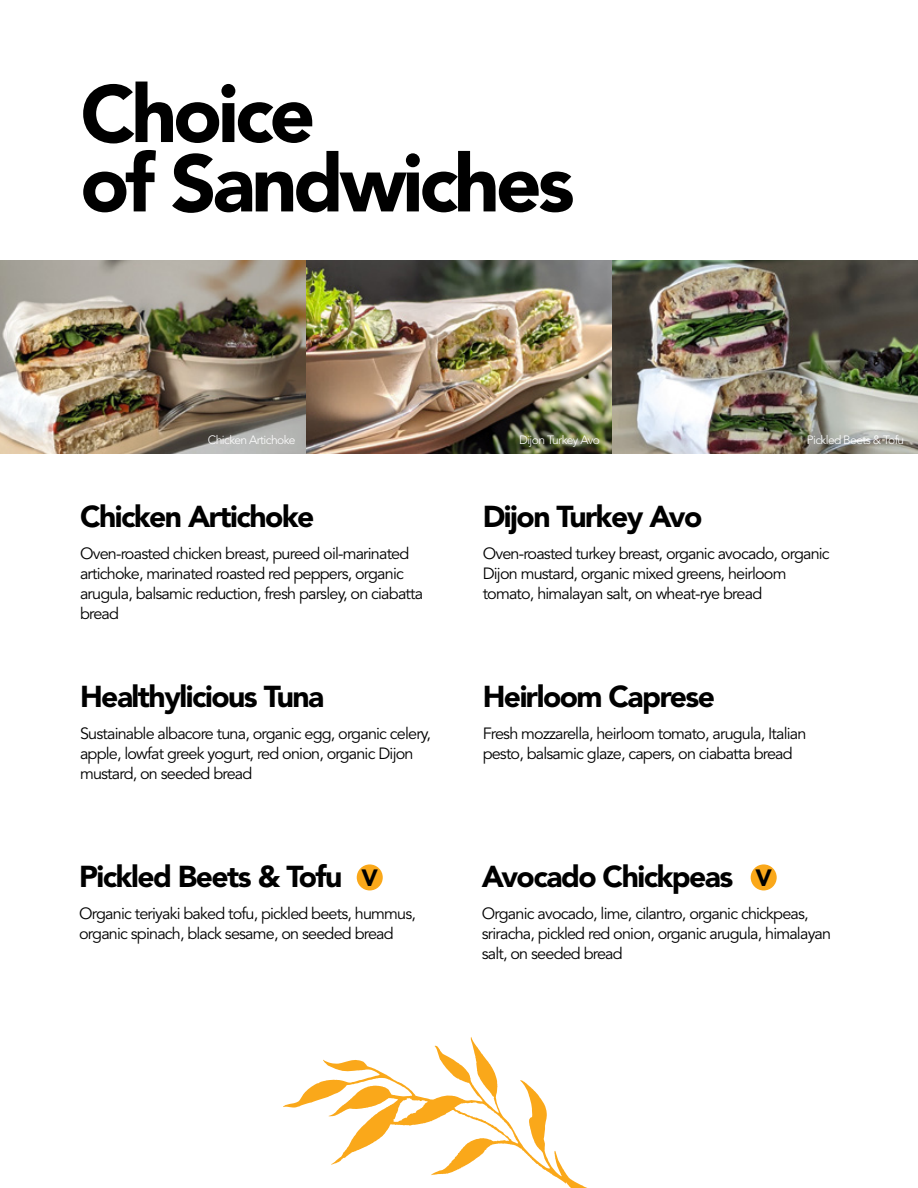
<style>
.page{position:relative;width:918px;height:1188px;background:#fff}
.page>*{position:absolute;margin:0;border:0;box-sizing:border-box;transform-origin:0 0}
.t1{font:900 79.95px/69.4px "Avenir LT Std";letter-spacing:-.05em;color:#000}
.t2{font:900 30px "Avenir LT Std";letter-spacing:-.05em;color:#000}
.t3{font:900 23.4px "Avenir LT Std";color:#000}
.t4{font:16.2px/20.1px "Avenir LT Std";letter-spacing:-.05em;color:#000}
.t5{font:300 12px "Avenir LT Std";letter-spacing:-.05em;color:#fff}
</style>
<div class="page">
<img style="left:0;top:260px;width:306px;height:194px">
<img style="left:306px;top:260px;width:306px;height:194px">
<img style="left:612px;top:260px;width:306px;height:194px">
<svg style="left:283px;top:1037px;width:304px;height:151px"></svg>
<div style="left:357px;top:864px;width:26px;height:26px;background:#faa81a;border-radius:50%"></div>
<div style="left:751px;top:864px;width:26px;height:26px;background:#faa81a;border-radius:50%"></div>
<h1 class="t1" style="left:80px;top:79px;width:496px">Choice<br>of Sandwiches</h1>
<p class="t5" style="left:208px;top:433px;width:89px">Chicken Artichoke</p>
<p class="t5" style="left:519px;top:433px;width:82px">Dijon Turkey Avo</p>
<p class="t5" style="left:807px;top:433px;width:99px">Pickled Beets &amp; Tofu</p>
<h2 class="t2" style="left:80px;top:499px;width:236px">Chicken Artichoke</h2>
<p class="t4" style="left:80px;top:544px;width:345px">Oven-roasted chicken breast, pureed oil-marinated artichoke, marinated roasted red peppers, organic arugula, balsamic reduction, fresh parsley, on ciabatta bread</p>
<h2 class="t2" style="left:80px;top:679px;width:246px">Healthylicious Tuna</h2>
<p class="t4" style="left:80px;top:724px;width:352px">Sustainable albacore tuna, organic egg, organic celery, apple, lowfat greek yogurt, red onion, organic Dijon mustard, on seeded bread</p>
<h2 class="t2" style="left:483px;top:499px;width:221px">Dijon Turkey Avo</h2>
<p class="t4" style="left:483px;top:544px;width:349px">Oven-roasted turkey breast, organic avocado, organic<br>Dijon mustard, organic mixed greens, heirloom tomato, himalayan salt, on wheat-rye bread</p>
<h2 class="t2" style="left:483px;top:679px;width:234px">Heirloom Caprese</h2>
<p class="t4" style="left:483px;top:724px;width:325px">Fresh mozzarella, heirloom tomato, arugula, Italian pesto, balsamic glaze, capers, on ciabatta bread</p>
<h2 class="t2" style="left:79px;top:859px;width:265px">Pickled Beets &amp; Tofu</h2>
<h2 class="t2" style="left:482px;top:859px;width:253px">Avocado Chickpeas</h2>
<h3 class="t3" style="left:362px;top:864px;width:18px">V</h3>
<h3 class="t3" style="left:755px;top:864px;width:18px">V</h3>
<p class="t4" style="left:79px;top:904px;width:338px">Organic teriyaki baked tofu, pickled beets, hummus, organic spinach, black sesame, on seeded bread</p>
<p class="t4" style="left:482px;top:904px;width:351px">Organic avocado, lime, cilantro, organic chickpeas, sriracha, pickled red onion, organic arugula, himalayan salt, on seeded bread</p>
</div>
